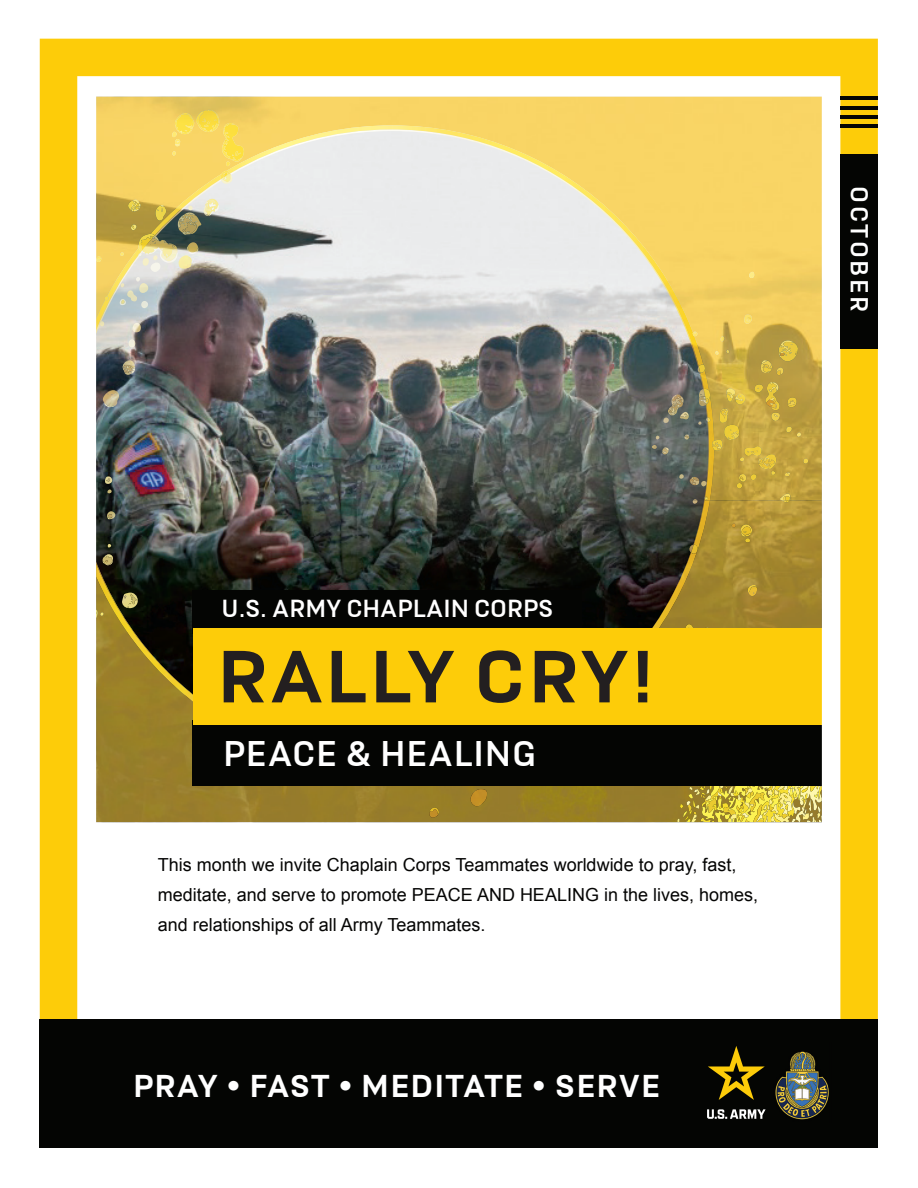
<style>
.page{position:relative;width:918px;height:1188px;background:#fff}
.page>*{position:absolute;margin:0;border:0;box-sizing:border-box;transform-origin:0 0}
.t1{font:700 82.5px "US Army";letter-spacing:.03em;color:#231f20}
.t2{font:39px "US Army";letter-spacing:.02em;color:#fff}
.t3{font:700 34.5px "US Army";letter-spacing:.035em;color:#fff}
.t4{font:27px "US Army";color:#fff}
.t5{font:27px "US Army";letter-spacing:.1em;color:#fff}
.t6{font:18px/30px "Arial";color:#050504}
</style>
<div class="page">
<img style="left:40px;top:39px;width:838px;height:981px">
<div style="left:40px;top:1020px;width:838px;height:128px;background:#040503"></div>
<div style="left:840px;top:155px;width:38px;height:194px;background:#040503"></div>
<hr style="left:840px;top:106px;width:38px;height:3px;background:#040503">
<hr style="left:840px;top:96px;width:38px;height:4px;background:#040503">
<hr style="left:840px;top:115px;width:38px;height:4px;background:#040503">
<hr style="left:840px;top:125px;width:38px;height:3px;background:#040503">
<img style="left:775px;top:1051px;width:54px;height:69px">
<svg style="left:707px;top:1109px;width:59px;height:10px"></svg>
<svg style="left:708px;top:1046px;width:57px;height:54px"></svg>
<h3 class="t5" style="left:874px;top:186px;width:128px;rotate:90deg">OCTOBER</h3>
<h3 class="t4" style="left:222px;top:594px;width:333px">U.S. ARMY CHAPLAIN CORPS</h3>
<h1 class="t1" style="left:217px;top:631px;width:439px">RALLY CRY!</h1>
<h2 class="t2" style="left:223px;top:733px;width:315px">PEACE &amp; HEALING</h2>
<p class="t6" style="left:158px;top:850px;width:602px">This month we invite Chaplain Corps Teammates worldwide to pray, fast, meditate, and serve to promote PEACE AND HEALING in the lives, homes, and relationships of all Army Teammates.</p>
<h3 class="t3" style="left:133px;top:1067px;width:529px">PRAY • FAST • MEDITATE • SERVE</h3>
</div>
